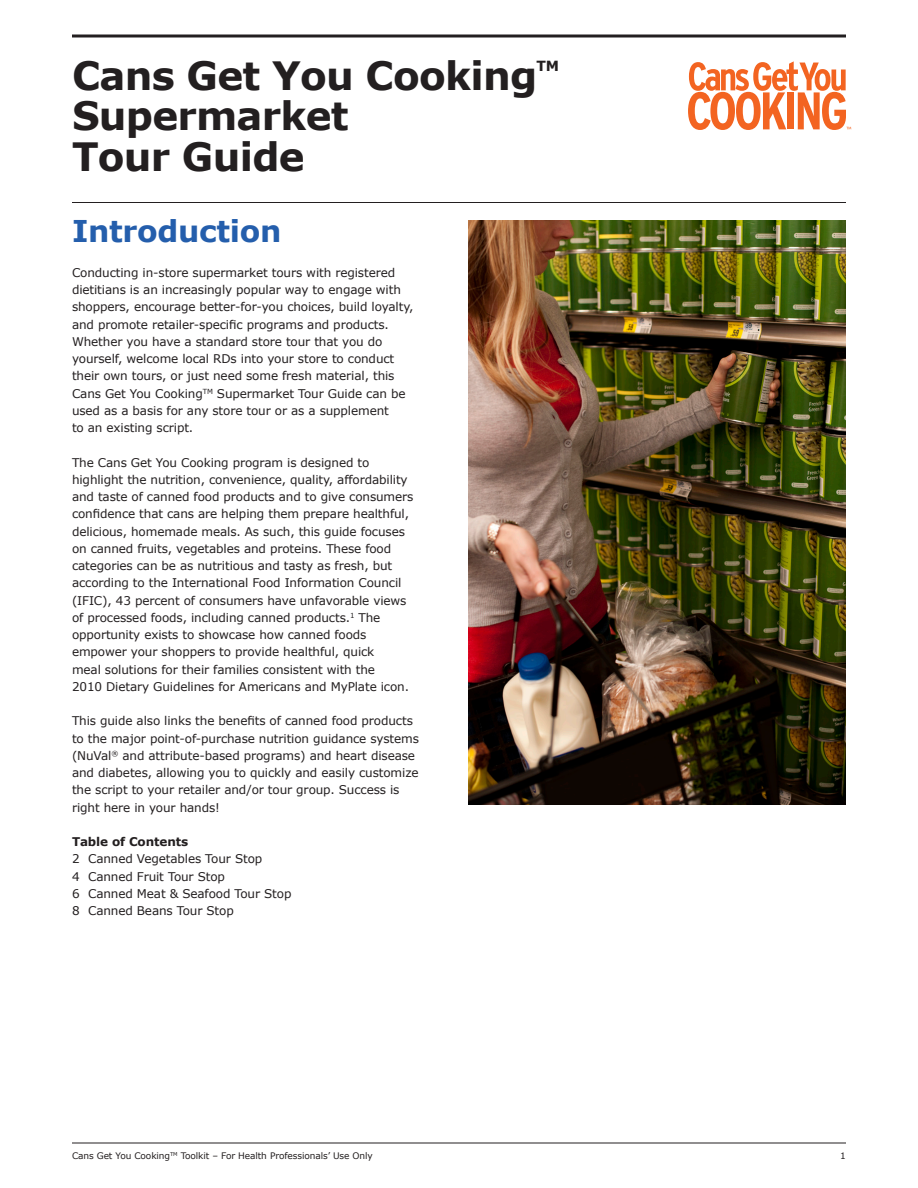
<style>
.page{position:relative;width:918px;height:1188px;background:#fff}
.page>*{position:absolute;margin:0;border:0;box-sizing:border-box;transform-origin:0 0}
.Main_title{font:700 39px "Verdana";letter-spacing:-.02em;color:#231f20}
.Large_subhead{font:700 30px "Verdana";letter-spacing:-.01em;color:#245eac}
.Main_title-2{font:700 13.95px "Verdana";color:#231f20}
.Body_copy{font:12px/17.2px "Verdana";letter-spacing:-.01em;color:#231f20}
.Small_subhead{font:700 12px "Verdana";letter-spacing:-.01em;color:#231f20}
.footer_text{font:9px "Verdana";letter-spacing:-.01em;color:#231f20}
</style>
<div class="page">
<svg style="left:72px;top:34px;width:774px;height:4px;background:#595657"></svg>
<hr style="left:72px;top:202px;width:774px;height:1px;background:#231f20">
<hr style="left:72px;top:1143px;width:774px;height:1px;background:#231f20">
<img style="left:468px;top:220px;width:378px;height:585px">
<svg style="left:688px;top:61px;width:163px;height:69px"></svg>
<p class="Main_title" style="left:72px;top:48px;width:467px">Cans Get You Cooking</p>
<p class="Main_title-2" style="left:536px;top:56px;width:24px">TM</p>
<p class="Main_title" style="left:72px;top:89px;width:278px">Supermarket</p>
<p class="Main_title" style="left:72px;top:129px;width:234px">Tour Guide</p>
<p class="Large_subhead" style="left:72px;top:210px;width:211px">Introduction</p>
<p class="Body_copy" style="left:72px;top:264px;width:325px">Conducting in-store supermarket tours with registered</p>
<p class="Body_copy" style="left:72px;top:281px;width:331px">dietitians is an increasingly popular way to engage with</p>
<p class="Body_copy" style="left:72px;top:298px;width:343px">shoppers, encourage better-for-you choices, build loyalty,</p>
<p class="Body_copy" style="left:72px;top:315px;width:318px">and promote retailer-specific programs and products.</p>
<p class="Body_copy" style="left:72px;top:333px;width:312px">Whether you have a standard store tour that you do</p>
<p class="Body_copy" style="left:72px;top:350px;width:324px">yourself, welcome local RDs into your store to conduct</p>
<p class="Body_copy" style="left:72px;top:367px;width:324px">their own tours, or just need some fresh material, this</p>
<p class="Body_copy" style="left:72px;top:384px;width:335px">Cans Get You Cooking<sup>TM</sup> Supermarket Tour Guide can be</p>
<p class="Body_copy" style="left:72px;top:402px;width:318px">used as a basis for any store tour or as a supplement</p>
<p class="Body_copy" style="left:72px;top:419px;width:123px">to an existing script.</p>
<p class="Body_copy" style="left:72px;top:453px;width:299px">The Cans Get You Cooking program is designed to</p>
<p class="Body_copy" style="left:72px;top:471px;width:337px">highlight the nutrition, convenience, quality, affordability</p>
<p class="Body_copy" style="left:72px;top:488px;width:343px">and taste of canned food products and to give consumers confidence that cans are helping them prepare healthful,</p>
<p class="Body_copy" style="left:72px;top:522px;width:334px">delicious, homemade meals. As such, this guide focuses</p>
<p class="Body_copy" style="left:72px;top:540px;width:321px">on canned fruits, vegetables and proteins. These food</p>
<p class="Body_copy" style="left:72px;top:557px;width:322px">categories can be as nutritious and tasty as fresh, but</p>
<p class="Body_copy" style="left:72px;top:574px;width:336px">according to the International Food Information Council (IFIC), 43 percent of consumers have unfavorable views</p>
<p class="Body_copy" style="left:72px;top:609px;width:310px">of processed foods, including canned products.<sup>1</sup> The</p>
<p class="Body_copy" style="left:72px;top:626px;width:296px">opportunity exists to showcase how canned foods</p>
<p class="Body_copy" style="left:72px;top:643px;width:304px">empower your shoppers to provide healthful, quick</p>
<p class="Body_copy" style="left:72px;top:660px;width:305px">meal solutions for their families consistent with the</p>
<p class="Body_copy" style="left:72px;top:678px;width:339px">2010 Dietary Guidelines for Americans and MyPlate icon.</p>
<p class="Body_copy" style="left:72px;top:712px;width:342px">This guide also links the benefits of canned food products</p>
<p class="Body_copy" style="left:72px;top:729px;width:349px">to the major point-of-purchase nutrition guidance systems (NuVal<sup>®</sup> and attribute-based programs) and heart disease and diabetes, allowing you to quickly and easily customize the script to your retailer and/or tour group. Success is</p>
<p class="Body_copy" style="left:72px;top:798px;width:149px">right here in your hands!</p>
<p class="Small_subhead" style="left:72px;top:833px;width:118px">Table of Contents</p>
<p class="Body_copy" style="left:72px;top:850px;width:192px">2 Canned Vegetables Tour Stop</p>
<p class="Body_copy" style="left:72px;top:867px;width:155px">4 Canned Fruit Tour Stop</p>
<p class="Body_copy" style="left:72px;top:885px;width:221px">6 Canned Meat &amp; Seafood Tour Stop</p>
<p class="Body_copy" style="left:72px;top:902px;width:163px">8 Canned Beans Tour Stop</p>
<p class="footer_text" style="left:72px;top:1149px;width:302px">Cans Get You Cooking<sup>TM</sup> Toolkit – For Health Professionals’ Use Only</p>
<p class="footer_text" style="left:840px;top:1149px;width:7px">1</p>
</div>
